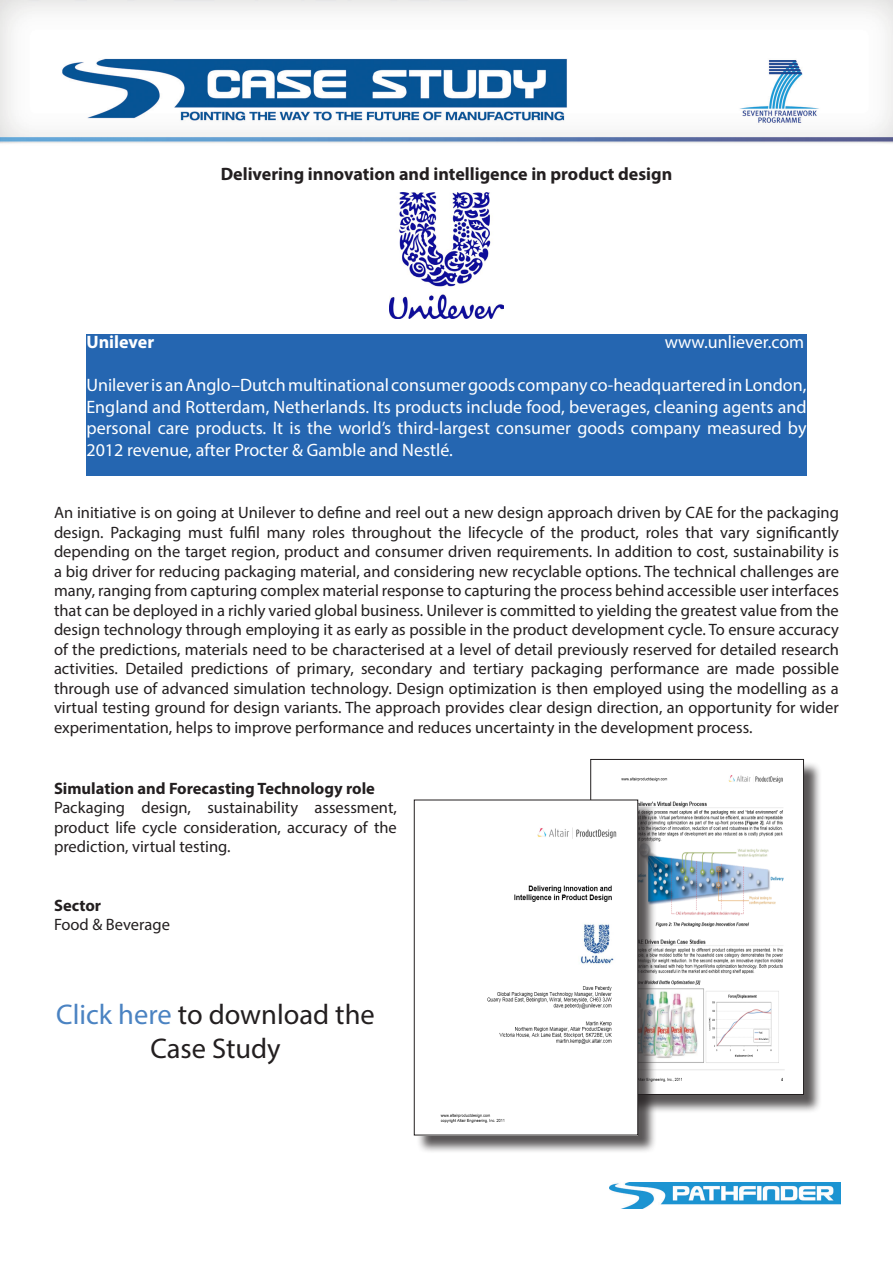
<style>
.page{position:relative;width:893px;height:1263px;background:#fff}
.page>*{position:absolute;margin:0;border:0;box-sizing:border-box;transform-origin:0 0}
.t1{font:28.5px "Myriad Pro";color:#231f20}
.t2{font:18px/21.6px "Myriad Pro";color:#fff;text-align:justify}
.t3{font:700 18px "Myriad Pro";color:#231f20}
.t4{font:700 18px "Myriad Pro";color:#fff}
.t5{font:16.5px/19.5px "Myriad Pro";color:#231f20;text-align:justify}
.t6{font:700 16.5px "Myriad Pro";color:#231f20}
.s1{color:#4b83c2}
</style>
<div class="page">
<div style="left:86px;top:334px;width:720px;height:142px;background:#2566b1"></div>
<img style="left:389px;top:192px;width:115px;height:127px">
<img style="left:609px;top:1182px;width:231px;height:27px">
<div style="left:593px;top:761px;width:230px;height:352px;background:#231f20;opacity:.75"></div>
<img style="left:592px;top:761px;width:210px;height:332px">
<div style="left:590px;top:759px;width:214px;height:336px;border:1px solid #231f20"></div>
<div style="left:416px;top:802px;width:241px;height:352px;background:#231f20;opacity:.75"></div>
<img style="left:416px;top:802px;width:220px;height:331px">
<div style="left:414px;top:800px;width:224px;height:335px;border:1px solid #231f20"></div>
<img style="left:0;top:0;width:893px;height:144px">
<p class="t3" style="left:221px;top:163px;width:453px">Delivering innovation and intelligence in product design</p>
<p class="t4" style="left:86px;top:330px;width:69px">Unilever</p>
<p class="t2" style="left:665px;top:331px;width:141px">www.unliever.com</p>
<p class="t2" style="left:86px;top:374px;width:722px">Unilever is an Anglo–Dutch multinational consumer goods company co-headquartered in London, England and Rotterdam, Netherlands. Its products include food, beverages, cleaning agents and personal care products. It is the world’s third-largest consumer goods company measured by 2012 revenue, after Procter &amp; Gamble and Nestlé.</p>
<p class="t5" style="left:54px;top:503px;width:787px">An initiative is on going at Unilever to define and reel out a new design approach driven by CAE for the packaging design. Packaging must fulfil many roles throughout the lifecycle of the product, roles that vary significantly depending on the target region, product and consumer driven requirements. In addition to cost, sustainability is a big driver for reducing packaging material, and considering new recyclable options. The technical challenges are many, ranging from capturing complex material response to capturing the process behind accessible user interfaces that can be deployed in a richly varied global business. Unilever is committed to yielding the greatest value from the design technology through employing it as early as possible in the product development cycle. To ensure accuracy of the predictions, materials need to be characterised at a level of detail previously reserved for detailed research activities. Detailed predictions of primary, secondary and tertiary packaging performance are made possible through use of advanced simulation technology. Design optimization is then employed using the modelling as a virtual testing ground for design variants. The approach provides clear design direction, an opportunity for wider experimentation, helps to improve performance and reduces uncertainty in the development process.</p>
<p class="t6" style="left:54px;top:777px;width:322px">Simulation and Forecasting Technology role</p>
<p class="t5" style="left:54px;top:798px;width:344px">Packaging design, sustainability assessment, product life cycle consideration, accuracy of the prediction, virtual testing.</p>
<p class="t6" style="left:54px;top:894px;width:49px">Sector</p>
<p class="t5" style="left:54px;top:915px;width:117px">Food &amp; Beverage</p>
<p class="t1" style="left:56px;top:997px;width:320px"><span class="s1">Click here</span> to download the</p>
<p class="t1" style="left:150px;top:1031px;width:132px">Case Study</p>
</div>
